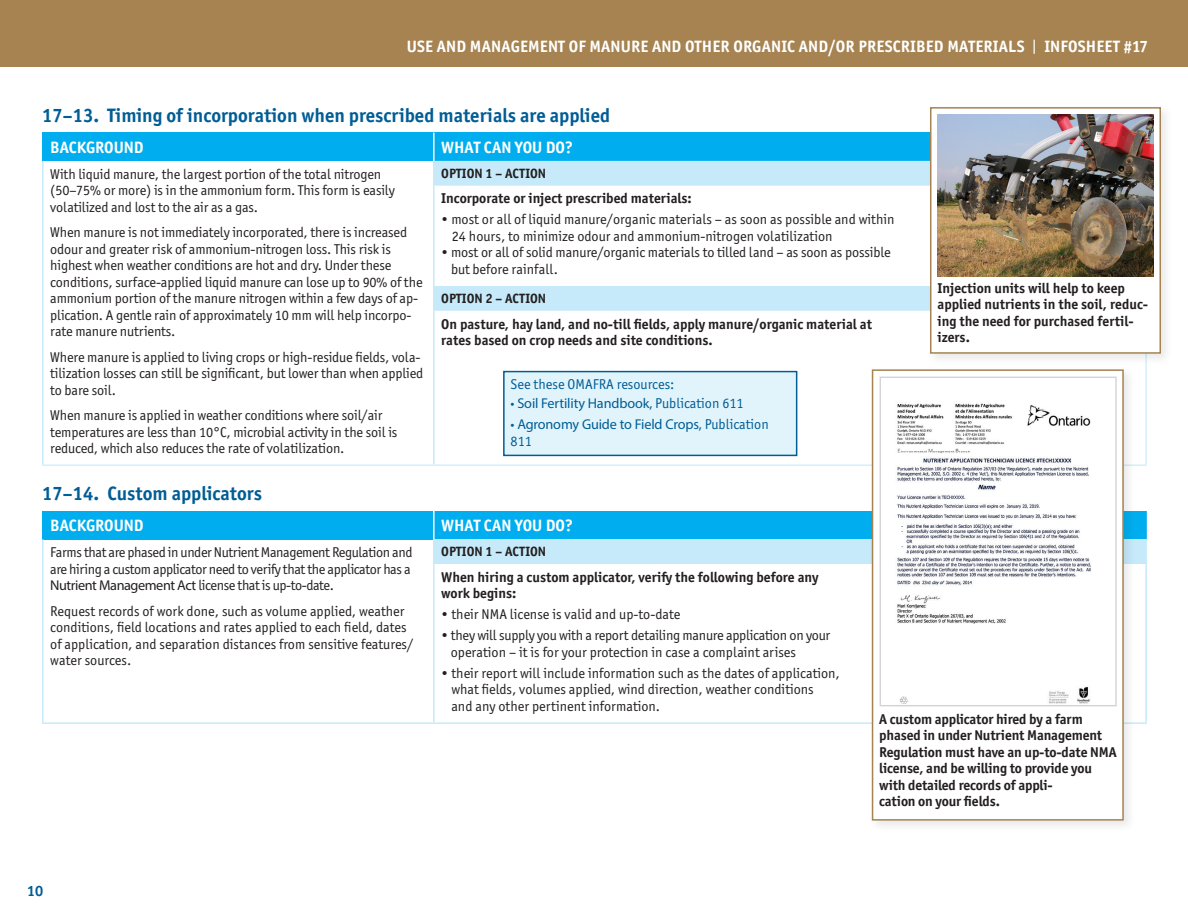
<style>
.page{position:relative;width:1188px;height:918px;background:#fff}
.page>*{position:absolute;margin:0;border:0;box-sizing:border-box;transform-origin:0 0}
.t1{font:700 19.5px "Officina Sans ITC Pro";color:#005d95}
.t2{font:700 16.5px "Officina Sans ITC Pro";letter-spacing:.01em;color:#fff}
.t3{font:700 15px "Officina Sans ITC Pro";color:#005d95}
.t4{font:14.25px/16.5px "Officina Sans ITC Pro";letter-spacing:-.01em;color:#231f20}
.t5{font:700 14.25px/16.5px "Officina Sans ITC Pro";color:#231f20}
.t6{font:14.25px/16.5px "Officina Sans ITC Pro";letter-spacing:-.03em;color:#231f20}
.t7{font:14.25px "Myriad Pro";letter-spacing:-.01em;color:#005d95}
.t8{font:14.25px "Officina Sans ITC Pro";color:#005d95}
.t9{font:700 13.5px "Officina Sans ITC Pro";color:#231f20}
.s1{font-weight:400}
.s2{font-family:"Officina Sans ITC Pro"}
.s3{font-family:"Myriad Pro"}
</style>
<div class="page">
<div style="left:0;top:0;width:1188px;height:68px;background:#a68351"></div>
<div style="left:43px;top:133px;width:391px;height:28px;background:#00aeef"></div>
<div style="left:434px;top:133px;width:712px;height:28px;background:#00aeef"></div>
<svg style="left:435px;top:161px;width:491px;height:150px"></svg>
<hr style="left:42px;top:161px;width:2px;height:25px;background:#c6eafa">
<hr style="left:42px;top:186px;width:2px;height:100px;background:#c6eafa">
<hr style="left:433px;top:186px;width:2px;height:100px;background:#c6eafa">
<hr style="left:42px;top:286px;width:2px;height:25px;background:#c6eafa">
<hr style="left:42px;top:311px;width:2px;height:153px;background:#c6eafa">
<hr style="left:433px;top:311px;width:2px;height:153px;background:#c6eafa">
<hr style="left:433px;top:133px;width:2px;height:28px;background:#fff">
<hr style="left:1145px;top:311px;width:2px;height:153px;background:#d4effb">
<hr style="left:433px;top:286px;width:2px;height:25px;background:#c6eafa">
<hr style="left:433px;top:161px;width:2px;height:25px;background:#c6eafa">
<hr style="left:42px;top:464px;width:392px;height:2px;background:#d4effb">
<hr style="left:434px;top:464px;width:713px;height:2px;background:#d4effb">
<hr style="left:42px;top:133px;width:2px;height:28px;background:#00aeef">
<div style="left:43px;top:511px;width:391px;height:28px;background:#00aeef"></div>
<div style="left:434px;top:511px;width:712px;height:28px;background:#00aeef"></div>
<div style="left:434px;top:539px;width:712px;height:25px;background:#c6eafa"></div>
<hr style="left:42px;top:539px;width:2px;height:25px;background:#c6eafa">
<hr style="left:42px;top:564px;width:2px;height:158px;background:#c6eafa">
<hr style="left:433px;top:511px;width:2px;height:28px;background:#fff">
<hr style="left:1145px;top:511px;width:2px;height:28px;background:#00aeef">
<hr style="left:433px;top:539px;width:2px;height:25px;background:#c6eafa">
<hr style="left:1145px;top:539px;width:2px;height:25px;background:#c6eafa">
<hr style="left:433px;top:564px;width:2px;height:158px;background:#c6eafa">
<hr style="left:1145px;top:564px;width:2px;height:158px;background:#c6eafa">
<hr style="left:42px;top:722px;width:392px;height:2px;background:#c6eafa">
<hr style="left:434px;top:722px;width:713px;height:2px;background:#c6eafa">
<hr style="left:42px;top:511px;width:2px;height:28px;background:#00aeef">
<div style="left:504px;top:372px;width:293px;height:83px;background:#e1f4fc"></div>
<div style="left:503px;top:371px;width:294px;height:85px;border:2px solid #005d95"></div>
<div style="left:926px;top:103px;width:248px;height:263px;background:#231f20;opacity:.1"></div>
<div style="left:930px;top:107px;width:231px;height:247px;background:#fff;border:2px solid #a68351"></div>
<img style="left:938px;top:115px;width:216px;height:162px">
<div style="left:868px;top:366px;width:268px;height:467px;background:#231f20;opacity:.1"></div>
<div style="left:872px;top:369px;width:252px;height:452px;background:#fff;border:2px solid #a68351"></div>
<img style="left:897px;top:403px;width:194px;height:301px">
<div style="left:880px;top:377px;width:237px;height:329px;border:1px solid #d1d2d4"></div>
<p class="t2" style="left:407px;top:37px;width:742px">USE AND MANAGEMENT OF MANURE AND OTHER ORGANIC AND/OR PRESCRIBED MATERIALS <span class="s1">|</span> INFOSHEET #17</p>
<h1 class="t1" style="left:42px;top:103px;width:570px">17–13. Timing of incorporation when prescribed materials are applied</h1>
<p class="t2" style="left:50px;top:137px;width:95px">BACKGROUND</p>
<p class="t2" style="left:441px;top:137px;width:133px">WHAT CAN YOU DO?</p>
<p class="t4" style="left:50px;top:166px;width:346px">With liquid manure, the largest portion of the total nitrogen (50–75% or more) is in the ammonium form. This form is easily volatilized and lost to the air as a gas.</p>
<p class="t4" style="left:50px;top:224px;width:374px">When manure is not immediately incorporated, there is increased odour and greater risk of ammonium-nitrogen loss. This risk is highest when weather conditions are hot and dry. Under these conditions, surface-applied liquid manure can lose up to 90% of the ammonium portion of the manure nitrogen within a few days of ap&shy;plication. A gentle rain of approximately 10 mm will help incorpo&shy;rate manure nutrients.</p>
<p class="t4" style="left:50px;top:349px;width:375px">Where manure is applied to living crops or high-residue fields, vola&shy;tilization losses can still be significant, but lower than when applied to bare soil.</p>
<p class="t4" style="left:50px;top:407px;width:349px">When manure is applied in weather conditions where soil/air temperatures are less than 10°C, microbial activity in the soil is reduced, which also reduces the rate of volatilization.</p>
<p class="t9" style="left:441px;top:165px;width:106px">OPTION 1 – ACTION</p>
<p class="t5" style="left:441px;top:190px;width:252px">Incorporate or inject prescribed materials:</p>
<p class="t4" style="left:452px;top:211px;width:444px;text-indent:-11px">• most or all of liquid manure/organic materials – as soon as possible and within<br>24 hours, to minimize odour and ammonium-nitrogen volatilization</p>
<p class="t4" style="left:451px;top:244px;width:441px;text-indent:-10px">• most or all of solid manure/organic materials to tilled land – as soon as possible but before rainfall.</p>
<p class="t9" style="left:441px;top:290px;width:106px">OPTION 2 – ACTION</p>
<p class="t5" style="left:441px;top:315px;width:432px">On pasture, hay land, and no-till fields, apply manure/organic material at rates based on crop needs and site conditions.</p>
<p class="t8" style="left:511px;top:375px;width:165px">See these OMAFRA resources:</p>
<p class="t7" style="left:511px;top:395px;width:235px">• Soil Fertility Handbook, <span class="s2">Publication 611</span></p>
<p class="t7" style="left:511px;top:416px;width:260px">• Agronomy Guide to Field Crops, <span class="s2">Publication</span></p>
<p class="t8" style="left:511px;top:432px;width:23px">811</p>
<p class="t5" style="left:938px;top:280px;width:212px">Injection units will help to keep applied nutrients in the soil, reduc&shy;ing the need for purchased fertil&shy;izers.</p>
<h1 class="t1" style="left:42px;top:482px;width:222px">17–14. Custom applicators</h1>
<p class="t2" style="left:50px;top:515px;width:95px">BACKGROUND</p>
<p class="t2" style="left:441px;top:515px;width:133px">WHAT CAN YOU DO?</p>
<p class="t6" style="left:50px;top:544px;width:364px">Farms that are phased in under Nutrient Management Regulation and are hiring a custom applicator need to verify that the applicator has a<br><span class="s3">Nutrient Management Act</span> license that is up-to-date.</p>
<p class="t4" style="left:50px;top:602px;width:365px">Request records of work done, such as volume applied, weather conditions, field locations and rates applied to each field, dates of application, and separation distances from sensitive features/ water sources.</p>
<p class="t9" style="left:441px;top:544px;width:106px">OPTION 1 – ACTION</p>
<p class="t5" style="left:441px;top:569px;width:379px">When hiring a custom applicator, verify the following before any work begins:</p>
<p class="t4" style="left:441px;top:606px;width:241px">• their NMA license is valid and up-to-date</p>
<p class="t4" style="left:451px;top:627px;width:381px;text-indent:-9px">• they will supply you with a report detailing manure application on your operation – it is for your protection in case a complaint arises</p>
<p class="t4" style="left:451px;top:665px;width:390px;text-indent:-10px">• their report will include information such as the dates of application, what fields, volumes applied, wind direction, weather conditions<br>and any other pertinent information.</p>
<p class="t3" style="left:27px;top:882px;width:18px">10</p>
<p class="t5" style="left:879px;top:710px;width:239px">A custom applicator hired by a farm phased in under Nutrient Management Regulation must have an up-to-date NMA license, and be willing to provide you with detailed records of appli-<br>cation on your fields.</p>
</div>
